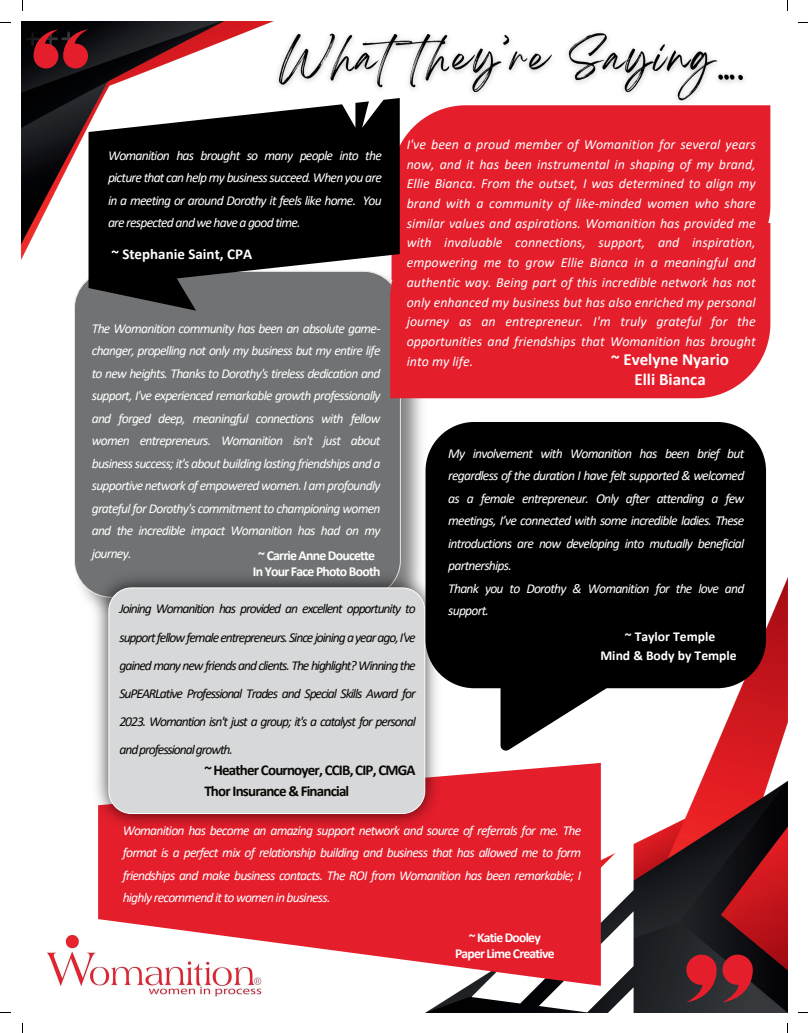
<style>
.page{position:relative;width:808px;height:1033px;background:#fff}
.page>*{position:absolute;margin:0;border:0;box-sizing:border-box;transform-origin:0 0}
.t1{font:700 17px/19.8px "Calibri";color:#fff;text-align:center}
.t2{font:700 15px/20.6px "Calibri";letter-spacing:-.055em;color:#080704}
.t3{font:700 15px "Calibri";color:#fff}
.t4{font:italic 13.88px/19.8px "Calibri";color:#fff;text-align:justify}
.t5{font:700 13.75px/16px "Calibri";letter-spacing:-.055em;color:#fff;text-align:center}
.t6{font:italic 13.62px/22.5px "Calibri";letter-spacing:-.055em;color:#fff;text-align:justify}
.t7{font:italic 13.62px/28.1px "Calibri";letter-spacing:-.075em;color:#080704;text-align:justify}
.t8{font:700 13.62px/18.8px "Calibri";color:#fff;text-align:center}
.t9{font:700 13.62px/16px "Calibri";letter-spacing:-.055em;color:#fff;text-align:center}
</style>
<div class="page">
<img style="left:426px;top:579px;width:361px;height:433px">
<img style="left:22px;top:22px;width:250px;height:238px">
<img style="left:48px;top:935px;width:214px;height:61px">
<svg style="left:685px;top:954px;width:67px;height:48px;background:#90242e"></svg>
<svg style="left:34px;top:29px;width:55px;height:40px;background:#80161f"></svg>
<div style="left:400px;top:105px;width:370px;height:118px;background:#e51e2c"></div>
<img style="left:74px;top:263px;width:359px;height:333px">
<div style="left:74px;top:271px;width:326px;height:326px;background:#707273;border-radius:37px"></div>
<svg style="left:89px;top:288px;width:107px;height:23px"></svg>
<svg style="left:89px;top:98px;width:311px;height:190px;background:#201f1f"></svg>
<svg style="left:362px;top:112px;width:32px;height:16px"></svg>
<svg style="left:329px;top:112px;width:26px;height:16px"></svg>
<svg style="left:426px;top:795px;width:207px;height:199px"></svg>
<svg style="left:471px;top:834px;width:162px;height:179px"></svg>
<svg style="left:98px;top:763px;width:503px;height:222px;fill:#e51e2c"></svg>
<img style="left:86px;top:564px;width:362px;height:272px">
<div style="left:109px;top:588px;width:316px;height:225px;background:#d7d8d9;border-radius:23px"></div>
<div style="left:109px;top:587px;width:316px;height:226px;border:1px solid #fff;border-radius:23px"></div>
<div style="left:390px;top:223px;width:380px;height:175px;background:#e51e2c"></div>
<svg style="left:425px;top:422px;width:341px;height:328px;background:#2b2626"></svg>
<img style="left:268px;top:24px;width:485px;height:88px">
<p class="t4" style="left:407px;top:134px;width:350px">I've been a proud member of Womanition for several years now, and it has been instrumental in shaping of my brand, Ellie Bianca. From the outset, I was determined to align my brand with a community of like-minded women who share similar values and aspirations. Womanition has provided me with invaluable connections, support, and inspiration, empowering me to grow Ellie Bianca in a meaningful and authentic way. Being part of this incredible network has not only enhanced my business but has also enriched my personal journey as an entrepreneur. I'm truly grateful for the opportunities and friendships that Womanition has brought into my life.</p>
<p class="t6" style="left:108px;top:143px;width:275px">Womanition has brought so many people into the picture that can help my business succeed. When you are in a meeting or around Dorothy it feels like home. You are respected and we have a good time.</p>
<p class="t3" style="left:111px;top:243px;width:142px">~ Stephanie Saint, CPA</p>
<p class="t6" style="left:92px;top:316px;width:290px">The Womanition community has been an absolute game&shy;changer, propelling not only my business but my entire life to new heights. Thanks to Dorothy's tireless dedication and support, I've experienced remarkable growth professionally and forged deep, meaningful connections with fellow women entrepreneurs. Womanition isn't just about business success; it's about building lasting friendships and a supportive network of empowered women. I am profoundly grateful for Dorothy's commitment to championing women and the incredible impact Womanition has had on my journey.</p>
<p class="t1" style="left:611px;top:349px;width:119px">~ Evelyne Nyario<br>Elli Bianca</p>
<p class="t6" style="left:448px;top:441px;width:297px;text-align:left">My involvement with Womanition has been brief but regardless of the duration I have felt supported &amp; welcomed as a female entrepreneur. Only after attending a few meetings, I’ve connected with some incredible ladies. These introductions are now developing into mutually beneficial partnerships.<br>Thank you to Dorothy &amp; Womanition for the love and support.</p>
<p class="t8" style="left:600px;top:627px;width:138px">~ Taylor Temple<br>Mind &amp; Body by Temple</p>
<p class="t5" style="left:253px;top:547px;width:129px">~ Carrie Anne Doucette<br>In Your Face Photo Booth</p>
<p class="t7" style="left:119px;top:594px;width:298px">Joining Womanition has provided an excellent opportunity to support fellow female entrepreneurs. Since joining a year ago, I've gained many new friends and clients. The highlight? Winning the SuPEARLative Professional Trades and Special Skills Award for 2023. Womantion isn't just a group; it's a catalyst for personal and professional growth.</p>
<p class="t2" style="left:204px;top:760px;width:213px">~ Heather Cournoyer, CCIB, CIP, CMGA<br>Thor Insurance &amp; Financial</p>
<p class="t6" style="left:123px;top:818px;width:460px">Womanition has become an amazing support network and source of referrals for me. The format is a perfect mix of relationship building and business that has allowed me to form friendships and make business contacts. The ROI from Womanition has been remarkable; I highly recommend it to women in business.</p>
<p class="t9" style="left:455px;top:929px;width:101px">~ Katie Dooley<br>Paper Lime Creative</p>
</div>
